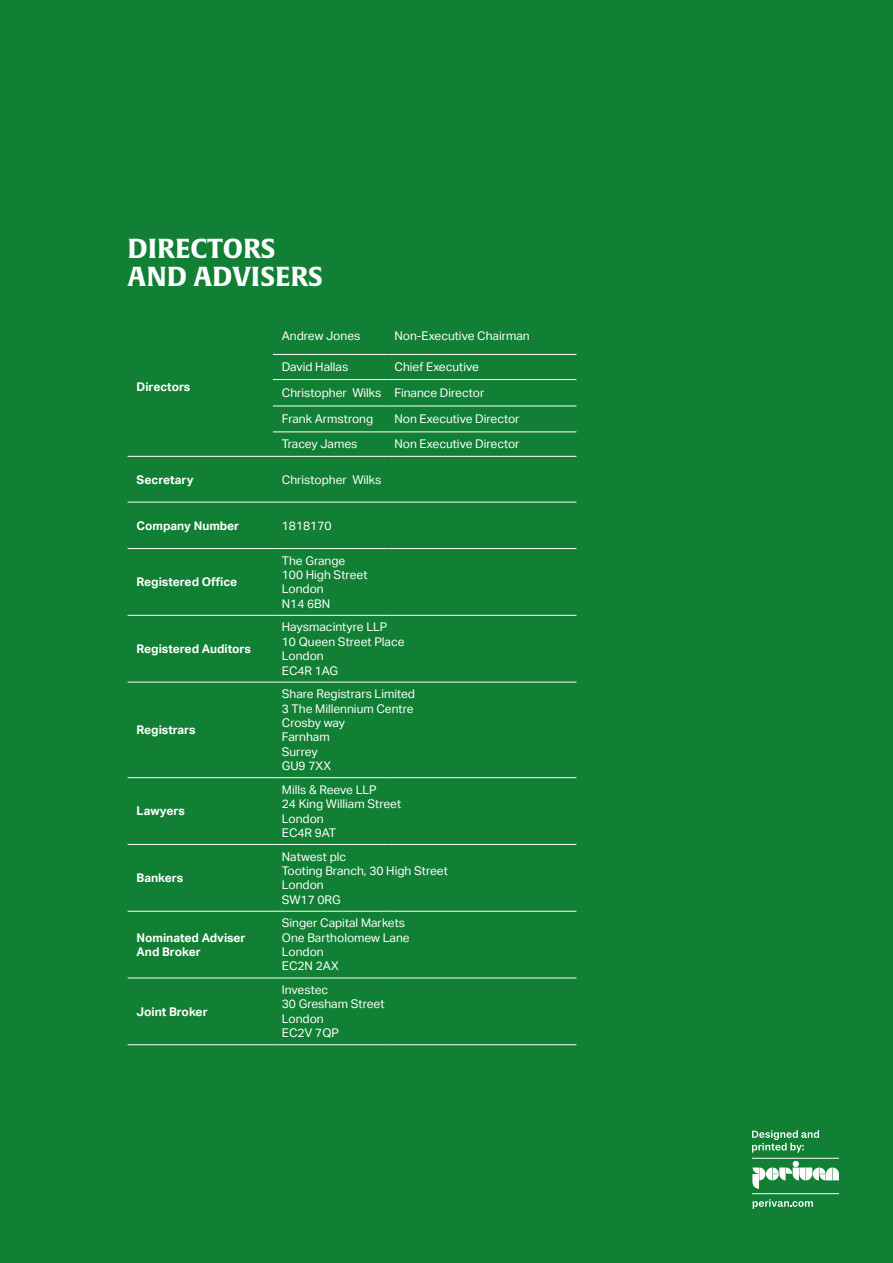
<style>
.page{position:relative;width:893px;height:1263px;background:#118034}
.page>*{position:absolute;margin:0;border:0;box-sizing:border-box;transform-origin:0 0}
.Heading_20pt{font:700 27px/28.5px "Alverata";color:#fff}
.t1{font:12px/14.4px "Aktiv Grotesk";color:#fff}
.t2{font:700 12px/14.4px "Aktiv Grotesk";color:#fff}
</style>
<div class="page">
<svg style="left:752px;top:1130px;width:67px;height:23px"></svg>
<svg style="left:753px;top:1161px;width:86px;height:28px"></svg>
<svg style="left:753px;top:1199px;width:60px;height:10px"></svg>
<hr style="left:752px;top:1158px;width:87px;height:1px;background:#fff">
<hr style="left:752px;top:1193px;width:87px;height:1px;background:#fff">
<hr style="left:273px;top:354px;width:116px;height:1px;background:#fff">
<hr style="left:389px;top:354px;width:187px;height:1px;background:#fff">
<hr style="left:273px;top:379px;width:116px;height:1px;background:#fff">
<hr style="left:389px;top:379px;width:187px;height:1px;background:#fff">
<hr style="left:273px;top:406px;width:116px;height:1px;background:#fff">
<hr style="left:389px;top:406px;width:187px;height:1px;background:#fff">
<hr style="left:273px;top:431px;width:116px;height:1px;background:#fff">
<hr style="left:389px;top:431px;width:187px;height:1px;background:#fff">
<hr style="left:128px;top:456px;width:145px;height:1px;background:#fff">
<hr style="left:273px;top:456px;width:116px;height:1px;background:#fff">
<hr style="left:389px;top:456px;width:187px;height:1px;background:#fff">
<hr style="left:128px;top:502px;width:145px;height:1px;background:#fff">
<hr style="left:273px;top:502px;width:116px;height:1px;background:#fff">
<hr style="left:389px;top:502px;width:187px;height:1px;background:#fff">
<hr style="left:128px;top:548px;width:145px;height:1px;background:#fff">
<hr style="left:273px;top:548px;width:116px;height:1px;background:#fff">
<hr style="left:389px;top:548px;width:187px;height:1px;background:#fff">
<hr style="left:128px;top:615px;width:145px;height:1px;background:#fff">
<hr style="left:273px;top:615px;width:116px;height:1px;background:#fff">
<hr style="left:389px;top:615px;width:187px;height:1px;background:#fff">
<hr style="left:128px;top:682px;width:145px;height:1px;background:#fff">
<hr style="left:273px;top:682px;width:116px;height:1px;background:#fff">
<hr style="left:389px;top:682px;width:187px;height:1px;background:#fff">
<hr style="left:128px;top:777px;width:145px;height:1px;background:#fff">
<hr style="left:273px;top:777px;width:116px;height:1px;background:#fff">
<hr style="left:389px;top:777px;width:187px;height:1px;background:#fff">
<hr style="left:128px;top:844px;width:145px;height:1px;background:#fff">
<hr style="left:273px;top:844px;width:116px;height:1px;background:#fff">
<hr style="left:389px;top:844px;width:187px;height:1px;background:#fff">
<hr style="left:128px;top:911px;width:145px;height:1px;background:#fff">
<hr style="left:273px;top:911px;width:116px;height:1px;background:#fff">
<hr style="left:389px;top:911px;width:187px;height:1px;background:#fff">
<hr style="left:128px;top:978px;width:145px;height:1px;background:#fff">
<hr style="left:273px;top:978px;width:116px;height:1px;background:#fff">
<hr style="left:389px;top:978px;width:187px;height:1px;background:#fff">
<hr style="left:128px;top:1044px;width:145px;height:1px;background:#fff">
<hr style="left:273px;top:1044px;width:116px;height:1px;background:#fff">
<hr style="left:389px;top:1044px;width:187px;height:1px;background:#fff">
<p class="Heading_20pt" style="left:128px;top:234px;width:197px">DIRECTORS<br>AND ADVISERS</p>
<p class="t2" style="left:137px;top:380px;width:55px">Directors</p>
<p class="t1" style="left:282px;top:329px;width:80px">Andrew Jones</p>
<p class="t1" style="left:395px;top:329px;width:137px">Non-Executive Chairman</p>
<p class="t1" style="left:282px;top:360px;width:68px">David Hallas</p>
<p class="t1" style="left:395px;top:360px;width:86px">Chief Executive</p>
<p class="t1" style="left:282px;top:386px;width:101px">Christopher Wilks</p>
<p class="t1" style="left:395px;top:386px;width:91px">Finance Director</p>
<p class="t1" style="left:282px;top:412px;width:93px">Frank Armstrong</p>
<p class="t1" style="left:395px;top:412px;width:127px">Non Executive Director</p>
<p class="t1" style="left:282px;top:437px;width:77px">Tracey James</p>
<p class="t1" style="left:395px;top:437px;width:127px">Non Executive Director</p>
<p class="t2" style="left:137px;top:472px;width:58px">Secretary</p>
<p class="t1" style="left:282px;top:472px;width:101px">Christopher Wilks</p>
<p class="t2" style="left:137px;top:518px;width:104px">Company Number</p>
<p class="t1" style="left:282px;top:518px;width:51px">1818170</p>
<p class="t2" style="left:137px;top:575px;width:102px">Registered Office</p>
<p class="t2" style="left:137px;top:642px;width:116px">Registered Auditors</p>
<p class="t2" style="left:137px;top:723px;width:61px">Registrars</p>
<p class="t2" style="left:137px;top:804px;width:50px">Lawyers</p>
<p class="t2" style="left:137px;top:871px;width:48px">Bankers</p>
<p class="t2" style="left:137px;top:930px;width:111px">Nominated Adviser<br>And Broker</p>
<p class="t2" style="left:137px;top:1004px;width:73px">Joint Broker</p>
<p class="t1" style="left:282px;top:553px;width:87px">The Grange<br>100 High Street<br>London<br>N14 6BN</p>
<p class="t1" style="left:282px;top:620px;width:124px">Haysmacintyre LLP<br>10 Queen Street Place<br>London<br>EC4R 1AG</p>
<p class="t1" style="left:282px;top:687px;width:135px">Share Registrars Limited<br>3 The Millennium Centre</p>
<p class="t1" style="left:282px;top:716px;width:65px">Crosby way</p>
<p class="t1" style="left:282px;top:730px;width:49px">Farnham</p>
<p class="t1" style="left:282px;top:744px;width:37px">Surrey</p>
<p class="t1" style="left:282px;top:759px;width:51px">GU9 7XX</p>
<p class="t1" style="left:282px;top:782px;width:96px">Mills &amp; Reeve LLP</p>
<p class="t1" style="left:282px;top:797px;width:121px">24 King William Street</p>
<p class="t1" style="left:282px;top:811px;width:43px">London</p>
<p class="t1" style="left:282px;top:826px;width:56px">EC4R 9AT</p>
<p class="t1" style="left:282px;top:849px;width:168px">Natwest plc<br>Tooting Branch, 30 High Street<br>London<br>SW17 0RG</p>
<p class="t1" style="left:282px;top:916px;width:129px">Singer Capital Markets<br>One Bartholomew Lane<br>London<br>EC2N 2AX</p>
<p class="t1" style="left:282px;top:983px;width:48px">Investec</p>
<p class="t1" style="left:282px;top:997px;width:104px">30 Gresham Street</p>
<p class="t1" style="left:282px;top:1011px;width:43px">London</p>
<p class="t1" style="left:282px;top:1026px;width:59px">EC2V 7QP</p>
</div>
